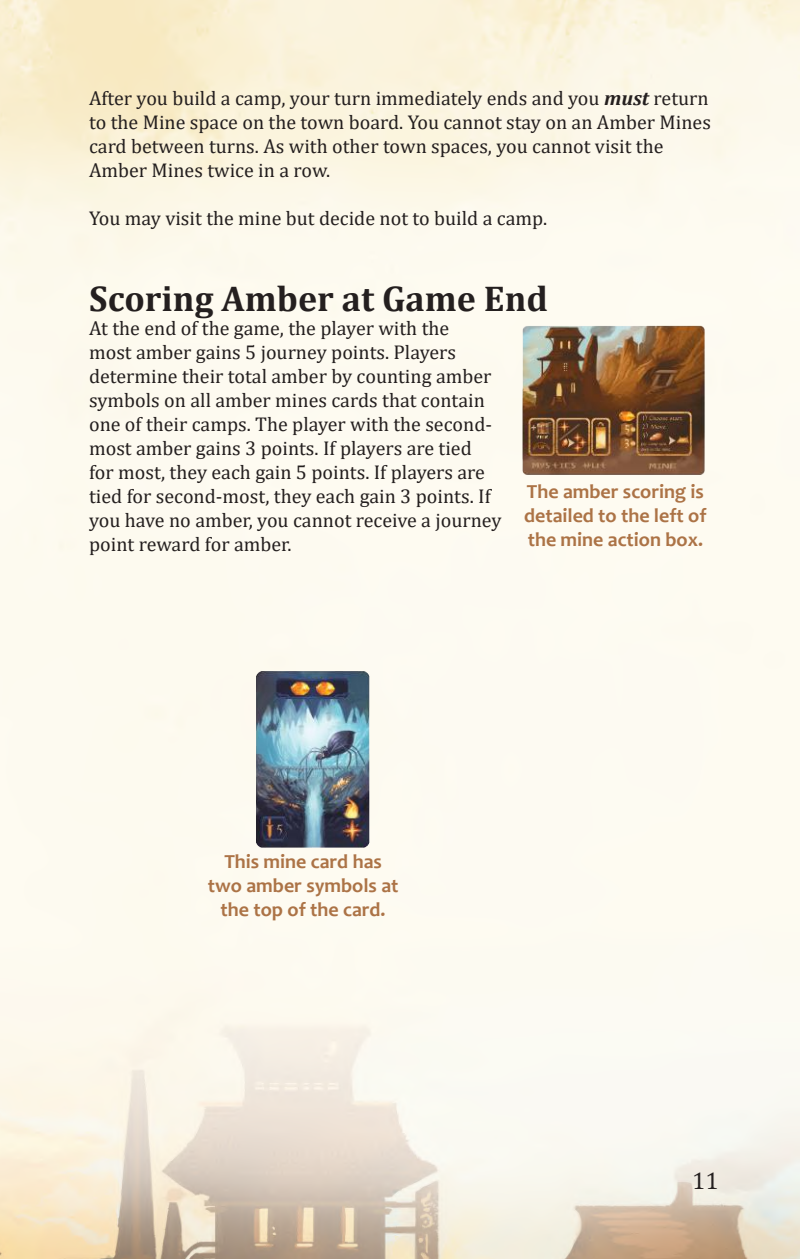
<style>
.page{position:relative;width:800px;height:1259px;background:#fff}
.page>*{position:absolute;margin:0;border:0;box-sizing:border-box;transform-origin:0 0}
.t1{font:700 36px "Cambria";color:#241f1f}
.t2{font:24px "Cambria";color:#241f1f}
.t3{font:20px/24px "Cambria";color:#241f1f}
.t4{font:700 20px/24px "Candara";color:#ac7346;text-align:center}
.s1{font-weight:700;font-style:italic}
</style>
<div class="page">
<img style="left:0;top:0;width:799px;height:1259px">
<img style="left:227px;top:646px;width:170px;height:207px">
<img style="left:492px;top:317px;width:226px;height:157px">
<p class="t3" style="left:89px;top:86px;width:623px">After you build a camp, your turn immediately ends and you <span class="s1">must</span> return to the Mine space on the town board. You cannot stay on an Amber Mines card between turns. As with other town spaces, you cannot visit the Amber Mines twice in a row.</p>
<p class="t3" style="left:89px;top:206px;width:459px">You may visit the mine but decide not to build a camp.</p>
<h1 class="t1" style="left:89px;top:273px;width:460px">Scoring Amber at Game End</h1>
<p class="t3" style="left:89px;top:316px;width:414px">At the end of the game, the player with the<br>most amber gains 5 journey points. Players determine their total amber by counting amber symbols on all amber mines cards that contain one of their camps. The player with the second&shy;most amber gains 3 points. If players are tied for most, they each gain 5 points. If players are tied for second-most, they each gain 3 points. If you have no amber, you cannot receive a journey point reward for amber.</p>
<p class="t4" style="left:524px;top:479px;width:184px;text-align:left">The amber scoring is detailed to the left of the mine action box.</p>
<p class="t4" style="left:208px;top:849px;width:192px">This mine card has two amber symbols at the top of the card.</p>
<p class="t2" style="left:692px;top:1166px;width:28px">11</p>
</div>
